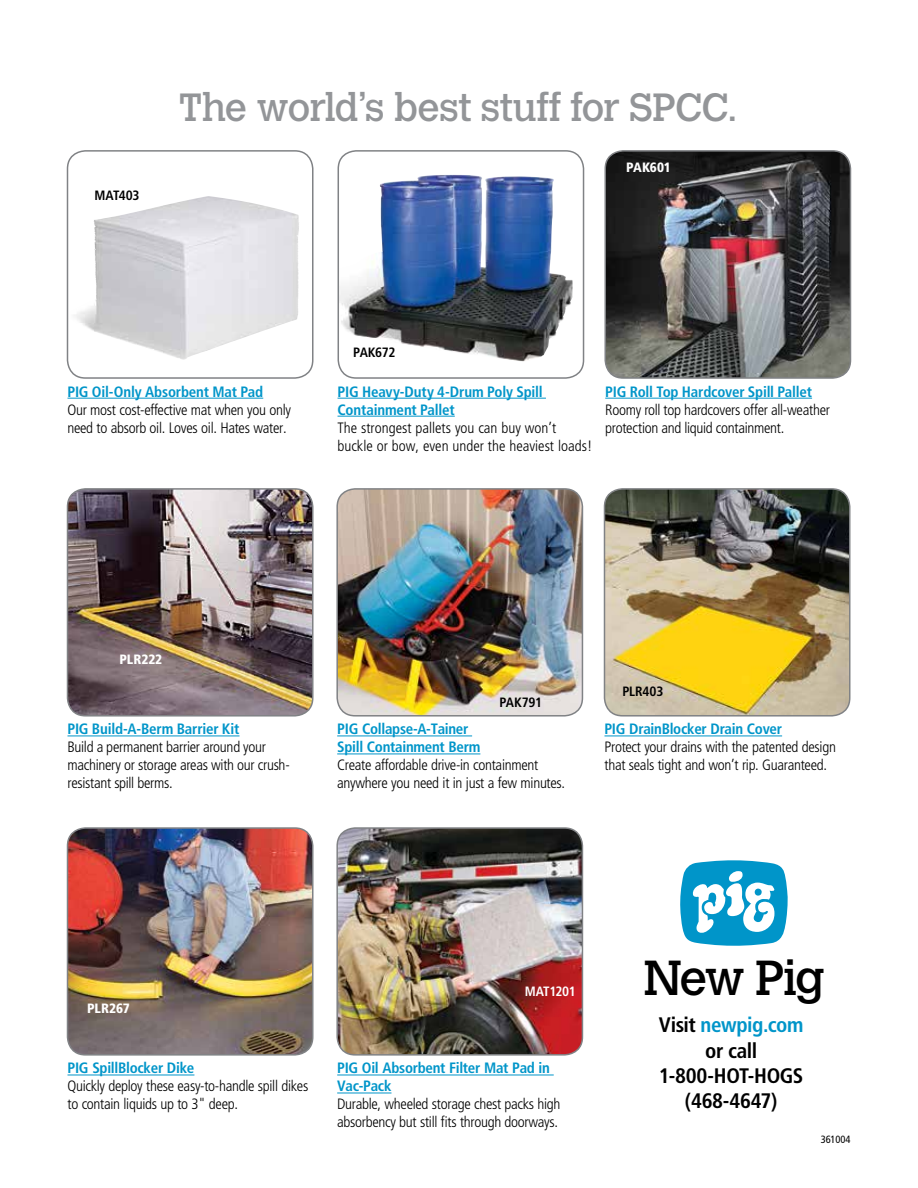
<style>
.page{position:relative;width:918px;height:1188px;background:#fff}
.page>*{position:absolute;margin:0;border:0;box-sizing:border-box;transform-origin:0 0}
.t1{font:48.75px "Calvert MT Std";letter-spacing:-.055em;color:#000}
.t2{font:39px "Calvert MT Std";letter-spacing:-.025em;color:#939598}
.t3{font:700 condensed 21px/25.2px "Frutiger";letter-spacing:-.02em;color:#000;text-align:center}
.t4{font:300 condensed 15px/18px "Frutiger";letter-spacing:-.02em;color:#000}
.t5{font:700 condensed 15px/18px "Frutiger";letter-spacing:-.02em;color:#0095c9}
.t6{font:300 condensed 15px/18px "Frutiger";color:#000}
.t7{font:700 condensed 13.5px "Frutiger";letter-spacing:-.015em;color:#000}
.t8{font:900 condensed 13.5px "Frutiger";letter-spacing:-.01em;color:#fff}
.t9{font:700 condensed 13.5px "Frutiger";letter-spacing:-.03em;color:#fff}
.t10{font:condensed 10.5px "Frutiger";letter-spacing:-.01em;color:#000}
.s1{color:#0095c9}
</style>
<div class="page">
<svg style="left:680px;top:860px;width:108px;height:86px"></svg>
<div style="left:755px;top:889px;width:7px;height:7px;background:#0095c9;border-radius:50%"></div>
<hr style="left:68px;top:398px;width:195px;height:1px;background:#0095c9">
<hr style="left:68px;top:1075px;width:126px;height:1px;background:#0095c9">
<hr style="left:604px;top:736px;width:178px;height:1px;background:#0095c9">
<hr style="left:68px;top:736px;width:172px;height:1px;background:#0095c9">
<img style="left:74px;top:197px;width:209px;height:163px">
<div style="left:67px;top:150px;width:247px;height:229px;border:2px solid #808285;border-radius:18px"></div>
<img style="left:68px;top:830px;width:243px;height:225px">
<div style="left:67px;top:827px;width:247px;height:229px;border:2px solid #808285;border-radius:18px"></div>
<img style="left:604px;top:489px;width:244px;height:227px">
<div style="left:604px;top:488px;width:247px;height:229px;border:2px solid #808285;border-radius:18px"></div>
<hr style="left:337px;top:736px;width:135px;height:1px;background:#0095c9">
<hr style="left:337px;top:754px;width:143px;height:1px;background:#0095c9">
<img style="left:339px;top:489px;width:243px;height:225px">
<div style="left:336px;top:488px;width:247px;height:229px;border:2px solid #808285;border-radius:18px"></div>
<hr style="left:338px;top:398px;width:208px;height:1px;background:#0095c9">
<hr style="left:338px;top:416px;width:117px;height:1px;background:#0095c9">
<img style="left:341px;top:175px;width:232px;height:187px">
<div style="left:338px;top:150px;width:246px;height:229px;border:2px solid #808285;border-radius:18px"></div>
<hr style="left:605px;top:398px;width:207px;height:1px;background:#0095c9">
<img style="left:607px;top:151px;width:244px;height:225px">
<div style="left:604px;top:150px;width:247px;height:229px;border:2px solid #808285;border-radius:18px"></div>
<hr style="left:337px;top:1075px;width:217px;height:1px;background:#0095c9">
<hr style="left:337px;top:1093px;width:55px;height:1px;background:#0095c9">
<img style="left:339px;top:828px;width:243px;height:225px">
<div style="left:336px;top:827px;width:247px;height:229px;border:2px solid #808285;border-radius:18px"></div>
<img style="left:68px;top:489px;width:243px;height:227px">
<div style="left:67px;top:488px;width:247px;height:229px;border:2px solid #808285;border-radius:18px"></div>
<h2 class="t2" style="left:179px;top:85px;width:560px">The world’s best stuff for SPCC.</h2>
<p class="t7" style="left:95px;top:188px;width:47px">MAT403</p>
<p class="t8" style="left:626px;top:159px;width:46px">PAK601</p>
<p class="t5" style="left:68px;top:382px;width:197px">PIG Oil-Only Absorbent Mat Pad</p>
<p class="t4" style="left:68px;top:401px;width:225px">Our most cost-effective mat when you only need to absorb oil. Loves oil. Hates water.</p>
<p class="t7" style="left:353px;top:344px;width:44px">PAK672</p>
<p class="t5" style="left:338px;top:382px;width:207px">PIG Heavy-Duty 4-Drum Poly Spill<br>Containment Pallet</p>
<p class="t6" style="left:338px;top:419px;width:256px">The strongest pallets you can buy won’t buckle or bow, even under the heaviest loads!</p>
<p class="t5" style="left:605px;top:382px;width:208px">PIG Roll Top Hardcover Spill Pallet</p>
<p class="t4" style="left:605px;top:401px;width:226px">Roomy roll top hardcovers offer all-weather protection and liquid containment.</p>
<p class="t8" style="left:120px;top:651px;width:44px">PLR222</p>
<p class="t5" style="left:68px;top:720px;width:174px">PIG Build-A-Berm Barrier Kit</p>
<p class="t4" style="left:68px;top:738px;width:224px">Build a permanent barrier around your machinery or storage areas with our crush&shy;resistant spill berms.</p>
<p class="t7" style="left:500px;top:695px;width:44px">PAK791</p>
<p class="t5" style="left:337px;top:720px;width:145px">PIG Collapse-A-Tainer<br>Spill Containment Berm</p>
<p class="t4" style="left:337px;top:756px;width:229px">Create affordable drive-in containment anywhere you need it in just a few minutes.</p>
<p class="t7" style="left:622px;top:683px;width:42px">PLR403</p>
<p class="t5" style="left:604px;top:720px;width:179px">PIG DrainBlocker Drain Cover</p>
<p class="t4" style="left:604px;top:738px;width:233px">Protect your drains with the patented design that seals tight and won’t rip. Guaranteed.</p>
<p class="t8" style="left:87px;top:1001px;width:44px">PLR267</p>
<p class="t5" style="left:68px;top:1059px;width:128px">PIG SpillBlocker Dike</p>
<p class="t4" style="left:68px;top:1078px;width:242px">Quickly deploy these easy-to-handle spill dikes to contain liquids up to 3" deep.</p>
<p class="t9" style="left:525px;top:983px;width:53px">MAT1201</p>
<p class="t5" style="left:337px;top:1059px;width:214px">PIG Oil Absorbent Filter Mat Pad in<br>Vac-Pack</p>
<p class="t4" style="left:337px;top:1096px;width:225px">Durable, wheeled storage chest packs high absorbency but still fits through doorways.</p>
<h1 class="t1" style="left:643px;top:949px;width:184px">New Pig</h1>
<h3 class="t3" style="left:659px;top:1013px;width:146px">Visit <span class="s1">newpig.com </span>or call<br>1-800-HOT-HOGS (468-4647)</h3>
<p class="t10" style="left:821px;top:1134px;width:31px">361004</p>
</div>
